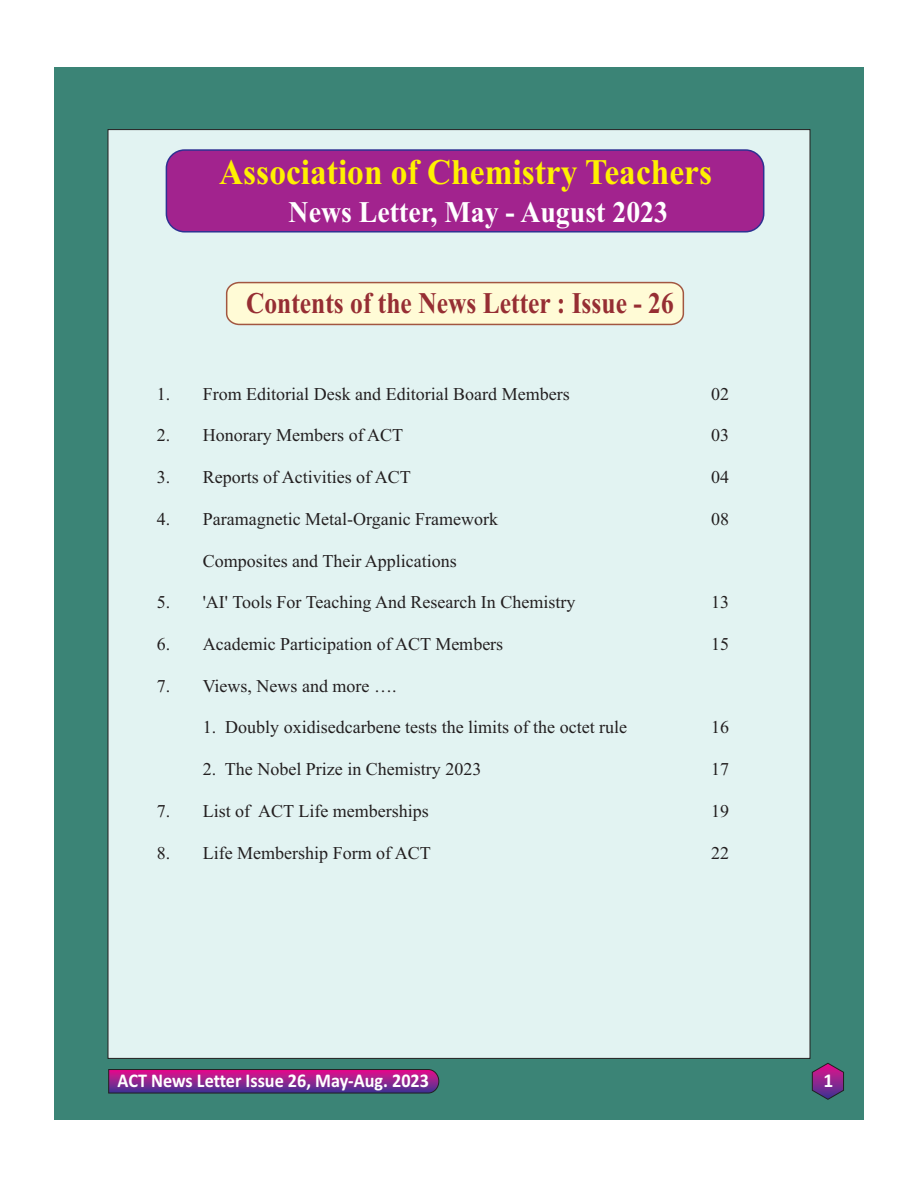
<style>
.page{position:relative;width:918px;height:1188px;background:#fff}
.page>*{position:absolute;margin:0;border:0;box-sizing:border-box;transform-origin:0 0}
.t1{font:700 36px "Times New Roman";color:#fff101;scale:.93 1}
.t2{font:700 30px "Times New Roman";color:#962e33;scale:.85 1}
.t3{font:700 30px "Times New Roman";color:#fff;scale:.93 1}
.t4{font:700 19.5px "Calibri";color:#fff;scale:.93 1}
.t5{font:700 19.5px "Calibri";color:#fff}
.t6{font:18px "Times New Roman";color:#231f20}
</style>
<div class="page">
<div style="left:54px;top:68px;width:810px;height:1052px;background:#3b8476"></div>
<div style="left:108px;top:129px;width:702px;height:930px;background:#e2f3f2"></div>
<svg style="left:812px;top:1063px;width:32px;height:37px"></svg>
<svg style="left:108px;top:1069px;width:331px;height:24px;background:#8b2187"></svg>
<div style="left:166px;top:149px;width:598px;height:84px;background:#a2238e;border:2px solid #2e3092;border-radius:18px"></div>
<svg style="left:225px;top:281px;width:460px;height:45px;background:#f7efcd"></svg>
<h1 class="t1" style="left:219px;top:159px;width:532px">Association of Chemistry Teachers</h1>
<h2 class="t3" style="left:289px;top:202px;width:410px">News Letter, May - August 2023</h2>
<h2 class="t2" style="left:246px;top:293px;width:505px">Contents of the News Letter : Issue - 26</h2>
<p class="t6" style="left:157px;top:387px;width:414px">1. From Editorial Desk and Editorial Board Members</p>
<p class="t6" style="left:711px;top:387px;width:19px">02</p>
<p class="t6" style="left:157px;top:429px;width:248px">2. Honorary Members of ACT</p>
<p class="t6" style="left:711px;top:429px;width:19px">03</p>
<p class="t6" style="left:157px;top:471px;width:255px">3. Reports of Activities of ACT</p>
<p class="t6" style="left:711px;top:471px;width:19px">04</p>
<p class="t6" style="left:157px;top:512px;width:15px">4.</p>
<p class="t6" style="left:711px;top:512px;width:19px">08</p>
<p class="t6" style="left:203px;top:512px;width:297px">Paramagnetic Metal-Organic Framework</p>
<p class="t6" style="left:203px;top:554px;width:256px">Composites and Their Applications</p>
<p class="t6" style="left:203px;top:596px;width:374px">'AI' Tools For Teaching And Research In Chemistry</p>
<p class="t6" style="left:711px;top:596px;width:19px">13</p>
<p class="t6" style="left:157px;top:596px;width:15px">5.</p>
<p class="t6" style="left:157px;top:638px;width:348px">6. Academic Participation of ACT Members</p>
<p class="t6" style="left:711px;top:638px;width:19px">15</p>
<p class="t6" style="left:157px;top:679px;width:241px">7. Views, News and more ….</p>
<p class="t6" style="left:203px;top:721px;width:426px">1. Doubly oxidisedcarbene tests the limits of the octet rule</p>
<p class="t6" style="left:711px;top:721px;width:19px">16</p>
<p class="t6" style="left:203px;top:763px;width:280px">2. The Nobel Prize in Chemistry 2023</p>
<p class="t6" style="left:711px;top:763px;width:19px">17</p>
<p class="t6" style="left:157px;top:804px;width:273px">7. List of ACT Life memberships</p>
<p class="t6" style="left:711px;top:804px;width:19px">19</p>
<p class="t6" style="left:157px;top:846px;width:275px">8. Life Membership Form of ACT</p>
<p class="t6" style="left:711px;top:846px;width:19px">22</p>
<p class="t4" style="left:118px;top:1072px;width:336px">ACT News Letter Issue 26, May-Aug. 2023</p>
<p class="t5" style="left:823px;top:1073px;width:11px">1</p>
</div>
